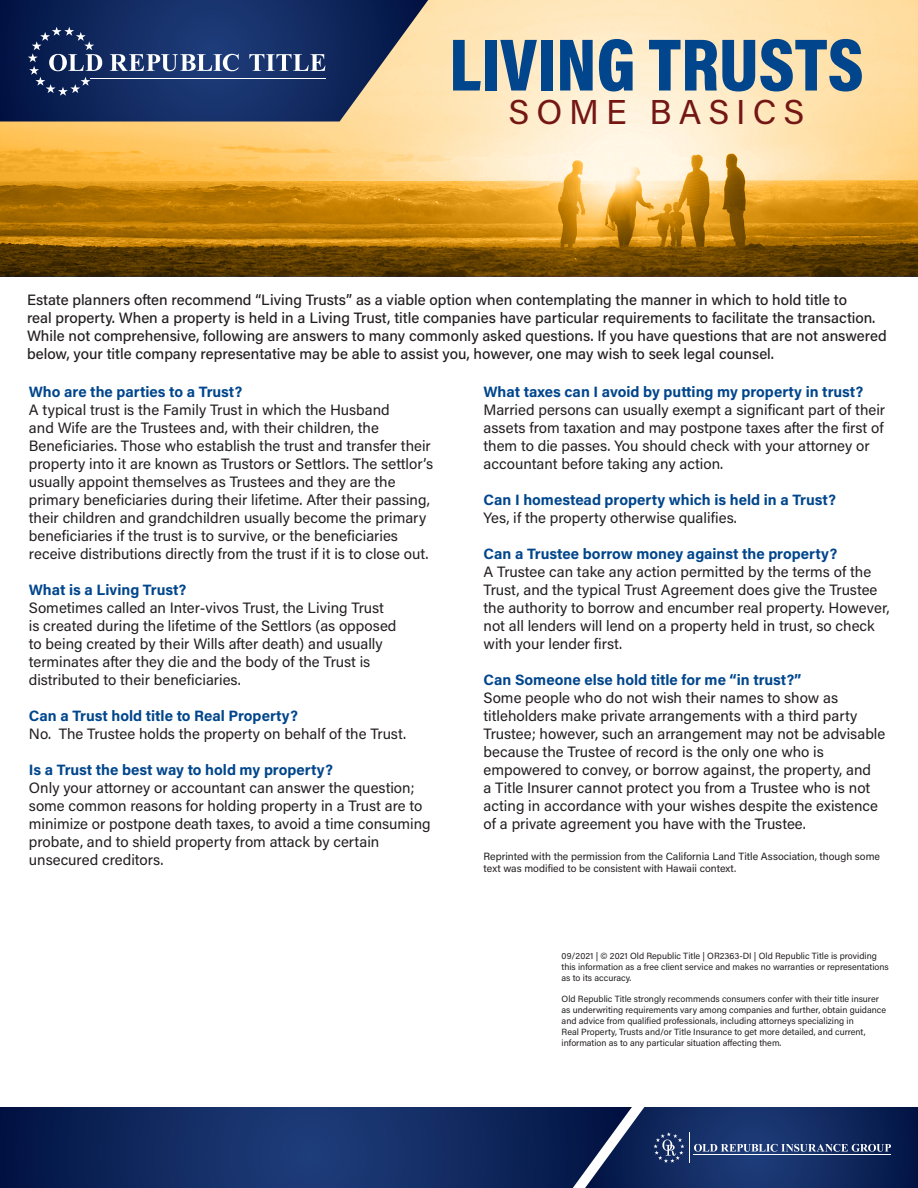
<style>
.page{position:relative;width:918px;height:1188px;background:#fff}
.page>*{position:absolute;margin:0;border:0;box-sizing:border-box;transform-origin:0 0}
.t1{font:900 75px "Acumin Pro Cond";color:#01468c}
.t2{font:34.5px "Acumin Pro";letter-spacing:.205em;color:#741614}
.t3{font:15px/18px "Acumin Pro";color:#231f20}
.t4{font:500 15px/18px "Acumin Pro";color:#231f20}
.t5{font:700 15px "Acumin Pro";color:#01468c}
.t6{font:10.5px/12.6px "Acumin Pro";color:#231f20}
.t7{font:9px/10.8px "Acumin Pro";color:#231f20}
</style>
<div class="page">
<svg style="left:0;top:0;width:918px;height:276px;background:#d9b066"></svg>
<svg style="left:0;top:1107px;width:585px;height:81px;background:#112960"></svg>
<svg style="left:585px;top:1107px;width:333px;height:81px;background:#203669"></svg>
<svg style="left:0;top:0;width:428px;height:122px;background:#2f4069"></svg>
<svg style="left:110px;top:54px;width:129px;height:17px"></svg>
<svg style="left:249px;top:54px;width:76px;height:17px"></svg>
<svg style="left:28px;top:27px;width:74px;height:69px;background:#2d406c"></svg>
<hr style="left:90px;top:78px;width:235px;height:1px;background:#fff">
<p class="t1" style="left:449px;top:16px;width:416px">LIVING TRUSTS</p>
<p class="t2" style="left:509px;top:88px;width:297px">SOME BASICS</p>
<p class="t4" style="left:27px;top:290px;width:861px">Estate planners often recommend “Living Trusts” as a viable option when contemplating the manner in which to hold title to<br>real property. When a property is held in a Living Trust, title companies have particular requirements to facilitate the transaction.<br>While not comprehensive, following are answers to many commonly asked questions. If you have questions that are not answered below, your title company representative may be able to assist you, however, one may wish to seek legal counsel.</p>
<p class="t5" style="left:29px;top:381px;width:215px">Who are the parties to a Trust?</p>
<p class="t3" style="left:29px;top:400px;width:406px">A typical trust is the Family Trust in which the Husband<br>and Wife are the Trustees and, with their children, the Beneficiaries. Those who establish the trust and transfer their property into it are known as Trustors or Settlors. The settlor’s usually appoint themselves as Trustees and they are the</p>
<p class="t3" style="left:29px;top:490px;width:402px">primary beneficiaries during their lifetime. After their passing, their children and grandchildren usually become the primary beneficiaries if the trust is to survive, or the beneficiaries receive distributions directly from the trust if it is to close out.</p>
<p class="t5" style="left:29px;top:579px;width:159px">What is a Living Trust?</p>
<p class="t3" style="left:29px;top:598px;width:369px">Sometimes called an Inter-vivos Trust, the Living Trust is created during the lifetime of the Settlors (as opposed to being created by their Wills after death) and usually terminates after they die and the body of the Trust is distributed to their beneficiaries.</p>
<p class="t5" style="left:29px;top:705px;width:271px">Can a Trust hold title to Real Property?</p>
<p class="t3" style="left:29px;top:724px;width:379px">No. The Trustee holds the property on behalf of the Trust.</p>
<p class="t5" style="left:29px;top:759px;width:306px">Is a Trust the best way to hold my property?</p>
<p class="t3" style="left:29px;top:778px;width:403px">Only your attorney or accountant can answer the question; some common reasons for holding property in a Trust are to minimize or postpone death taxes, to avoid a time consuming probate, and to shield property from attack by certain unsecured creditors.</p>
<p class="t5" style="left:484px;top:381px;width:381px">What taxes can I avoid by putting my property in trust?</p>
<p class="t3" style="left:484px;top:400px;width:403px">Married persons can usually exempt a significant part of their assets from taxation and may postpone taxes after the first of them to die passes. You should check with your attorney or accountant before taking any action.</p>
<p class="t5" style="left:484px;top:489px;width:354px">Can I homestead property which is held in a Trust?</p>
<p class="t3" style="left:484px;top:508px;width:255px">Yes, if the property otherwise qualifies.</p>
<p class="t5" style="left:484px;top:543px;width:355px">Can a Trustee borrow money against the property?</p>
<p class="t3" style="left:484px;top:562px;width:408px">A Trustee can take any action permitted by the terms of the Trust, and the typical Trust Agreement does give the Trustee the authority to borrow and encumber real property. However, not all lenders will lend on a property held in trust, so check with your lender first.</p>
<p class="t5" style="left:484px;top:669px;width:320px">Can Someone else hold title for me “in trust?”</p>
<p class="t3" style="left:484px;top:688px;width:356px">Some people who do not wish their names to show as</p>
<p class="t3" style="left:484px;top:706px;width:403px">titleholders make private arrangements with a third party Trustee; however, such an arrangement may not be advisable because the Trustee of record is the only one who is empowered to convey, or borrow against, the property, and<br>a Title Insurer cannot protect you from a Trustee who is not acting in accordance with your wishes despite the existence of a private agreement you have with the Trustee.</p>
<p class="t6" style="left:484px;top:849px;width:398px">Reprinted with the permission from the California Land Title Association, though some text was modified to be consistent with Hawaii context.</p>
<p class="t7" style="left:562px;top:950px;width:329px">09/2021 | © 2021 Old Republic Title | OR2363-DI | Old Republic Title is providing this information as a free client service and makes no warranties or representations as to its accuracy.</p>
<p class="t7" style="left:562px;top:993px;width:326px">Old Republic Title strongly recommends consumers confer with their title insurer as underwriting requirements vary among companies and further, obtain guidance and advice from qualified professionals, including attorneys specializing in<br>Real Property, Trusts and/or Title Insurance to get more detailed, and current, information as to any particular situation affecting them.</p>
</div>
